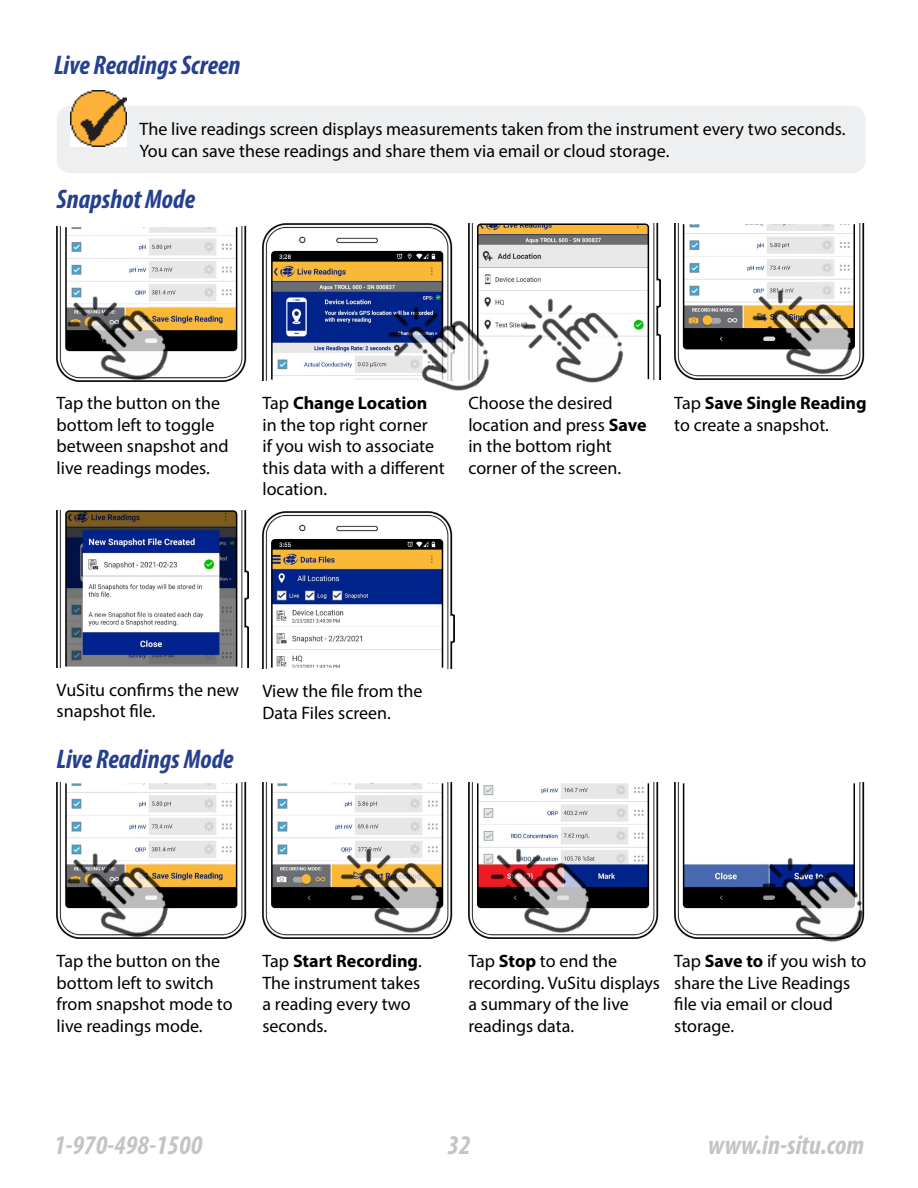
<style>
.page{position:relative;width:918px;height:1188px;background:#fff}
.page>*{position:absolute;margin:0;border:0;box-sizing:border-box;transform-origin:0 0}
.t1{font:italic 700 condensed 27px "Myriad Pro";color:#25408f}
.t2{font:italic 700 condensed 27px "Myriad Pro";color:#c4c4c4}
.t3{font:18px/21.6px "Myriad Pro";color:#000}
.s1{font-weight:700}
</style>
<div class="page">
<img style="left:57px;top:226px;width:190px;height:156px">
<img style="left:674px;top:223px;width:191px;height:157px">
<img style="left:262px;top:223px;width:191px;height:157px">
<img style="left:262px;top:512px;width:193px;height:156px">
<img style="left:468px;top:223px;width:193px;height:157px">
<img style="left:57px;top:510px;width:192px;height:157px">
<svg style="left:64px;top:226px;width:174px;height:126px"></svg>
<svg style="left:682px;top:223px;width:174px;height:127px"></svg>
<svg style="left:270px;top:250px;width:174px;height:130px"></svg>
<svg style="left:270px;top:538px;width:174px;height:130px"></svg>
<svg style="left:476px;top:223px;width:174px;height:157px;background:#baae99"></svg>
<svg style="left:64px;top:510px;width:174px;height:157px"></svg>
<img style="left:56px;top:260px;width:138px;height:122px">
<img style="left:726px;top:254px;width:139px;height:126px">
<img style="left:362px;top:271px;width:134px;height:120px">
<img style="left:496px;top:263px;width:153px;height:120px">
<img style="left:57px;top:783px;width:190px;height:156px">
<img style="left:262px;top:783px;width:191px;height:156px">
<img style="left:468px;top:783px;width:191px;height:156px">
<img style="left:674px;top:783px;width:191px;height:156px">
<svg style="left:64px;top:783px;width:174px;height:126px"></svg>
<svg style="left:270px;top:783px;width:174px;height:126px"></svg>
<svg style="left:476px;top:783px;width:174px;height:126px"></svg>
<svg style="left:682px;top:783px;width:174px;height:126px"></svg>
<img style="left:56px;top:817px;width:138px;height:122px">
<img style="left:315px;top:813px;width:138px;height:126px">
<img style="left:468px;top:813px;width:149px;height:126px">
<img style="left:738px;top:822px;width:127px;height:120px">
<div style="left:57px;top:106px;width:809px;height:67px;background:#eeeff0;border-radius:14px"></div>
<img style="left:71px;top:91px;width:55px;height:55px">
<h1 class="t1" style="left:54px;top:48px;width:188px">Live Readings Screen</h1>
<p class="t3" style="left:140px;top:118px;width:706px">The live readings screen displays measurements taken from the instrument every two seconds.<br>You can save these readings and share them via email or cloud storage.</p>
<h1 class="t1" style="left:57px;top:183px;width:140px">Snapshot Mode</h1>
<p class="t3" style="left:57px;top:392px;width:173px">Tap the button on the bottom left to toggle between snapshot and live readings modes.</p>
<p class="t3" style="left:674px;top:392px;width:194px">Tap <span class="s1">Save Single Reading </span>to create a snapshot.</p>
<p class="t3" style="left:263px;top:392px;width:184px">Tap <span class="s1">Change Location </span>in the top right corner<br>if you wish to associate this data with a different location.</p>
<p class="t3" style="left:468px;top:392px;width:180px">Choose the desired location and press <span class="s1">Save </span>in the bottom right corner of the screen.</p>
<p class="t3" style="left:57px;top:679px;width:184px">VuSitu confirms the new snapshot file.</p>
<h1 class="t1" style="left:57px;top:742px;width:179px">Live Readings Mode</h1>
<p class="t3" style="left:263px;top:680px;width:161px">View the file from the<br>Data Files screen.</p>
<p class="t3" style="left:57px;top:950px;width:178px">Tap the button on the bottom left to switch from snapshot mode to live readings mode.</p>
<p class="t3" style="left:263px;top:950px;width:159px">Tap <span class="s1">Start Recording</span>.<br>The instrument takes a reading every two seconds.</p>
<p class="t3" style="left:468px;top:950px;width:193px">Tap <span class="s1">Stop</span> to end the recording. VuSitu displays a summary of the live readings data.</p>
<p class="t3" style="left:674px;top:950px;width:194px">Tap <span class="s1">Save to</span> if you wish to share the Live Readings file via email or cloud storage.</p>
<h1 class="t2" style="left:54px;top:1128px;width:150px">1-970-498-1500</h1>
<h1 class="t2" style="left:447px;top:1128px;width:25px">32</h1>
<h1 class="t2" style="left:708px;top:1128px;width:157px">www.in-situ.com</h1>
</div>
